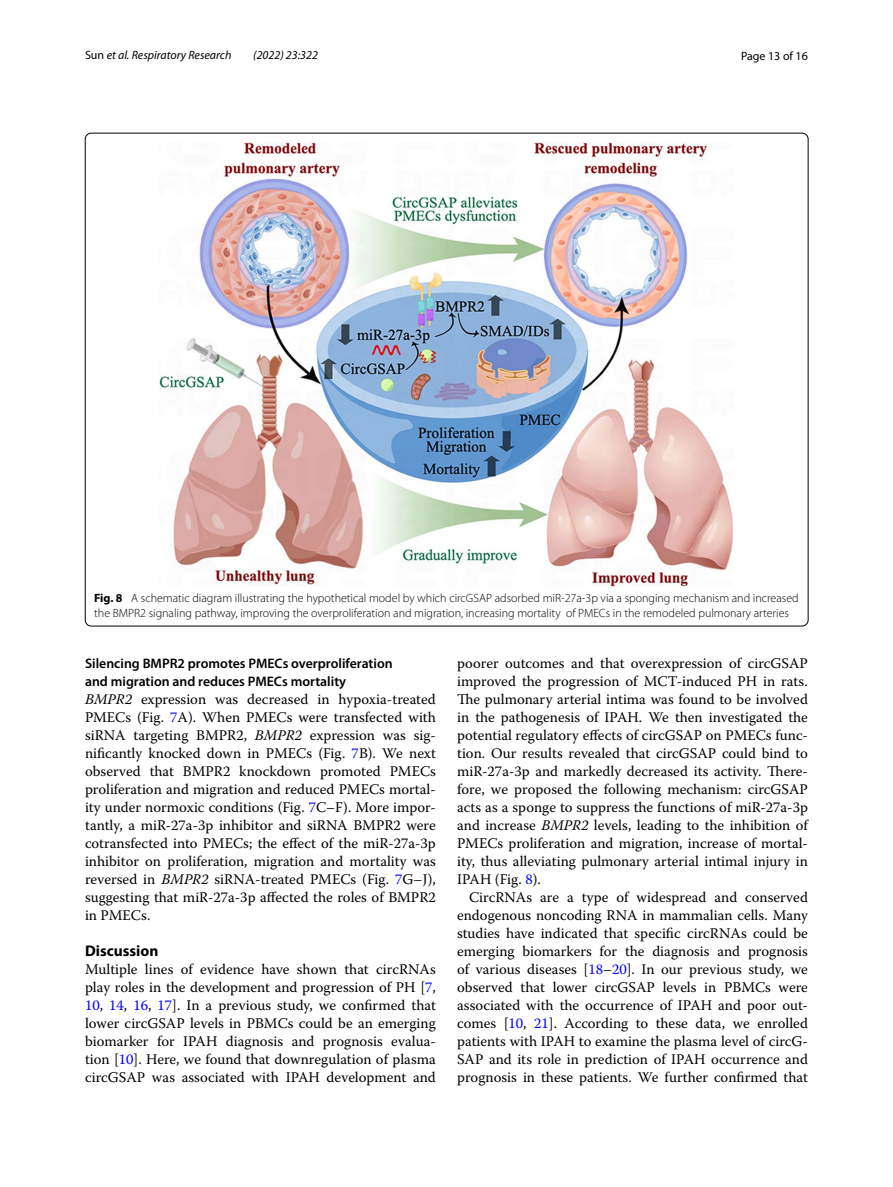
<style>
.page{position:relative;width:893px;height:1187px;background:#fff}
.page>*{position:absolute;margin:0;border:0;box-sizing:border-box;transform-origin:0 0}
.t1{font:700 15.45px "Myriad Pro";color:#000}
.t2{font:14.7px/18px "Warnock Pro";color:#000;text-align:justify}
.t3{font:600 13.8px/18px "Myriad Pro";color:#000}
.t4{font:300 12px/15px "Myriad Pro";color:#000}
.t5{font:italic 12px "Myriad Pro";color:#000}
.t6{font:12px "Myriad Pro";color:#000}
.s1{font-style:normal}
.s2{font-weight:700}
.s3{font-style:italic}
.s4{color:#00f}
</style>
<div class="page">
<img style="left:160px;top:142px;width:573px;height:444px">
<p class="t5" style="left:85px;top:48px;width:148px"><span class="s1">Sun</span> et al. Respiratory Research</p>
<p class="t5" style="left:253px;top:48px;width:66px">(2022) 23:322</p>
<p class="t6" style="left:741px;top:48px;width:68px">Page 13 of 16</p>
<p class="t4" style="left:94px;top:590px;width:706px"><span class="s2">Fig. 8</span> A schematic diagram illustrating the hypothetical model by which circGSAP adsorbed miR-27a-3p via a sponging mechanism and increased the BMPR2 signaling pathway, improving the overproliferation and migration, increasing mortality of PMECs in the remodeled pulmonary arteries</p>
<p class="t3" style="left:85px;top:653px;width:309px">Silencing BMPR2 promotes PMECs overproliferation and migration and reduces PMECs mortality</p>
<p class="t2" style="left:85px;top:689px;width:352px"><span class="s3">BMPR2</span> expression was decreased in hypoxia-treated PMECs (Fig. <span class="s4">7</span>A). When PMECs were transfected with siRNA targeting BMPR2, <span class="s3">BMPR2</span> expression was sig&shy;nificantly knocked down in PMECs (Fig. <span class="s4">7</span>B). We next observed that BMPR2 knockdown promoted PMECs proliferation and migration and reduced PMECs mortal&shy;ity under normoxic conditions (Fig. <span class="s4">7</span>C–F). More impor&shy;tantly, a miR-27a-3p inhibitor and siRNA BMPR2 were cotransfected into PMECs; the effect of the miR-27a-3p inhibitor on proliferation, migration and mortality was reversed in <span class="s3">BMPR2</span> siRNA-treated PMECs (Fig. <span class="s4">7</span>G–J), suggesting that miR-27a-3p affected the roles of BMPR2 in PMECs.</p>
<p class="t1" style="left:85px;top:940px;width:75px">Discussion</p>
<p class="t2" style="left:85px;top:959px;width:352px">Multiple lines of evidence have shown that circRNAs play roles in the development and progression of PH [<span class="s4">7</span>, <span class="s4">10</span>, <span class="s4">14</span>, <span class="s4">16</span>, <span class="s4">17</span>]. In a previous study, we confirmed that lower circGSAP levels in PBMCs could be an emerging biomarker for IPAH diagnosis and prognosis evalua&shy;tion [<span class="s4">10</span>]. Here, we found that downregulation of plasma circGSAP was associated with IPAH development and</p>
<p class="t2" style="left:457px;top:654px;width:352px">poorer outcomes and that overexpression of circGSAP improved the progression of MCT-induced PH in rats.<br>The pulmonary arterial intima was found to be involved in the pathogenesis of IPAH. We then investigated the potential regulatory effects of circGSAP on PMECs func&shy;tion. Our results revealed that circGSAP could bind to miR-27a-3p and markedly decreased its activity. There&shy;fore, we proposed the following mechanism: circGSAP acts as a sponge to suppress the functions of miR-27a-3p and increase <span class="s3">BMPR2</span> levels, leading to the inhibition of PMECs proliferation and migration, increase of mortal&shy;ity, thus alleviating pulmonary arterial intimal injury in IPAH (Fig. <span class="s4">8</span>).</p>
<p class="t2" style="left:457px;top:888px;width:352px;text-indent:12px">CircRNAs are a type of widespread and conserved endogenous noncoding RNA in mammalian cells. Many studies have indicated that specific circRNAs could be emerging biomarkers for the diagnosis and prognosis of various diseases [<span class="s4">18</span>–<span class="s4">20</span>]. In our previous study, we observed that lower circGSAP levels in PBMCs were associated with the occurrence of IPAH and poor out&shy;comes [<span class="s4">10</span>, <span class="s4">21</span>]. According to these data, we enrolled patients with IPAH to examine the plasma level of circG-SAP and its role in prediction of IPAH occurrence and prognosis in these patients. We further confirmed that</p>
</div>
